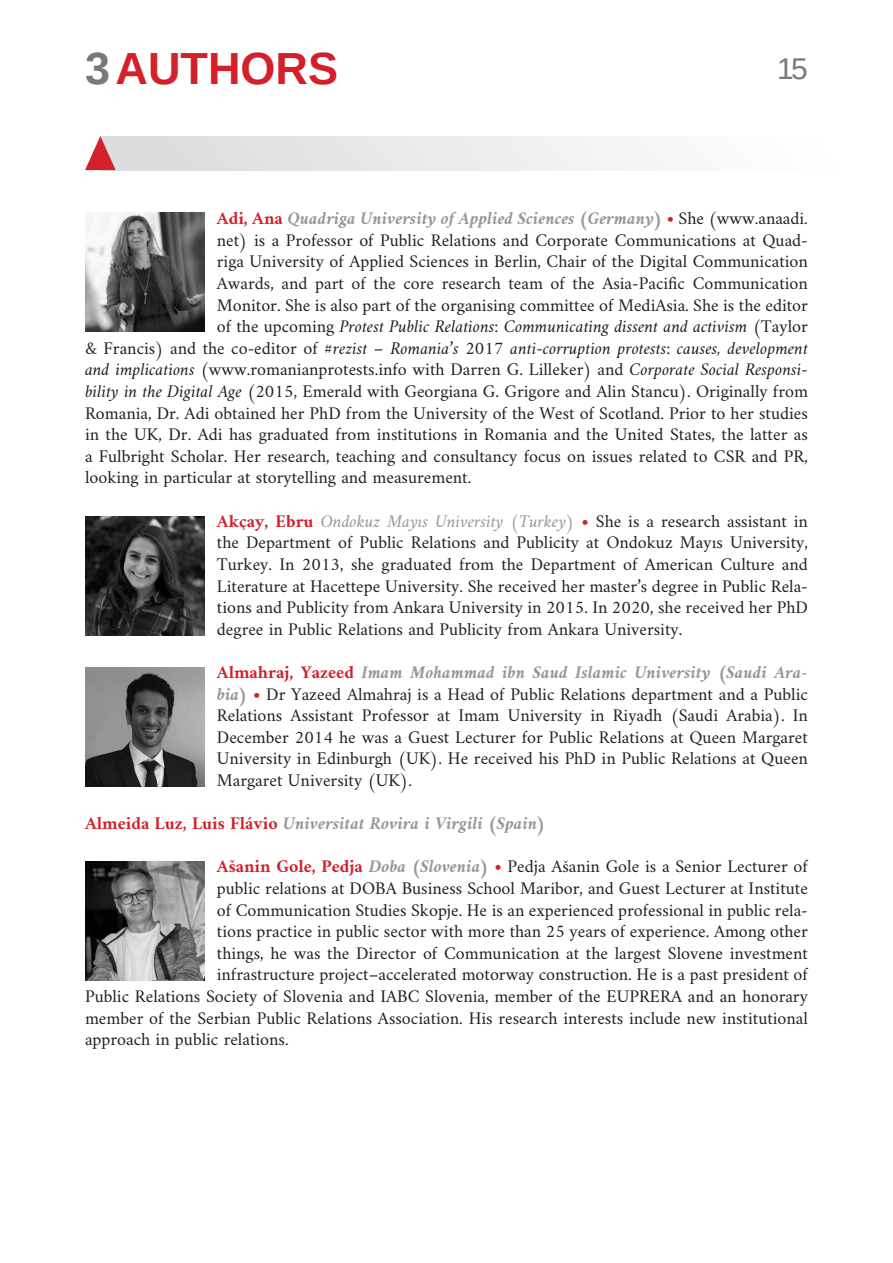
<style>
.page{position:relative;width:893px;height:1263px;background:#fff}
.page>*{position:absolute;margin:0;border:0;box-sizing:border-box;transform-origin:0 0}
.t1{font:700 45px "Arimo";color:#d3202a}
.t2{font:30px "Arimo";color:#78797a}
.Authors{font:18px/21.6px "Amiri";color:#231f20;text-align:justify}
.Authors-2{font:italic 18px "Amiri";color:#231f20}
.Authors-3{font:italic 700 18px "Amiri";color:#95979b}
.s1{color:#78797a}
.s2{font-style:normal;color:#d3202a}
.s3{font-weight:400;font-style:normal;color:#231f20}
.s4{font-style:normal}
.s5{font-style:italic}
.s6{font-weight:700;color:#d3202a}
.s7{font-style:italic;color:#95979b}
.s8{font-weight:700;font-style:italic;color:#95979b}
</style>
<div class="page">
<div style="left:100px;top:136px;width:793px;height:34px;background:linear-gradient(to right,#d9dadd,#fff)"></div>
<svg style="left:85px;top:136px;width:31px;height:34px"></svg>
<img style="left:85px;top:213px;width:119px;height:119px">
<img style="left:85px;top:516px;width:119px;height:119px">
<img style="left:85px;top:667px;width:119px;height:119px">
<img style="left:85px;top:861px;width:119px;height:120px">
<h1 class="t1" style="left:85px;top:38px;width:255px"><span class="s1">3</span>AUTHORS</h1>
<h2 class="t2" style="left:777px;top:50px;width:32px">15</h2>
<p class="Authors-3" style="left:217px;top:207px;width:593px"><span class="s2">Adi, Ana</span> Quadriga University of Applied Sciences (Germany) <span class="s2">•</span> <span class="s3">She (www.anaadi.</span></p>
<p class="Authors" style="left:217px;top:229px;width:593px">net) is a Professor of Public Relations and Corporate Communications at Quad-</p>
<p class="Authors" style="left:217px;top:250px;width:593px">riga University of Applied Sciences in Berlin, Chair of the Digital Communication</p>
<p class="Authors" style="left:217px;top:272px;width:593px">Awards, and part of the core research team of the Asia-Pacific Communication</p>
<p class="Authors" style="left:217px;top:294px;width:593px">Monitor. She is also part of the organising committee of MediAsia. She is the editor</p>
<p class="Authors-2" style="left:217px;top:315px;width:593px"><span class="s4">of the upcoming</span> Protest Public Relations: Communicating dissent and activism <span class="s4">(Taylor</span></p>
<p class="Authors-2" style="left:85px;top:337px;width:724px"><span class="s4">&amp; Francis) and the co-editor of</span> #rezist – Romania’s 2017 anti-corruption protests: causes, development</p>
<p class="Authors" style="left:85px;top:358px;width:724px"><span class="s5">and implications</span> (www.romanianprotests.info with Darren G. Lilleker) and <span class="s5">Corporate Social Responsi-</span></p>
<p class="Authors" style="left:85px;top:380px;width:724px"><span class="s5">bility in the Digital Age</span> (2015, Emerald with Georgiana G. Grigore and Alin Stancu). Originally from</p>
<p class="Authors" style="left:85px;top:402px;width:724px">Romania, Dr. Adi obtained her PhD from the University of the West of Scotland. Prior to her studies</p>
<p class="Authors" style="left:85px;top:423px;width:724px">in the UK, Dr. Adi has graduated from institutions in Romania and the United States, the latter as</p>
<p class="Authors" style="left:85px;top:445px;width:724px">a Fulbright Scholar. Her research, teaching and consultancy focus on issues related to CSR and PR,</p>
<p class="Authors" style="left:85px;top:466px;width:388px">looking in particular at storytelling and measurement.</p>
<p class="Authors" style="left:217px;top:510px;width:593px"><span class="s6">Akçay, Ebru</span> <span class="s7">Ondokuz Mayıs University (Turkey)</span> <span class="s6">•</span> She is a research assistant in the Department of Public Relations and Publicity at Ondokuz Mayıs University, Turkey. In 2013, she graduated from the Department of American Culture and Literature at Hacettepe University. She received her master’s degree in Public Rela&shy;tions and Publicity from Ankara University in 2015. In 2020, she received her PhD degree in Public Relations and Publicity from Ankara University.</p>
<p class="Authors" style="left:217px;top:661px;width:593px"><span class="s6">Almahraj, Yazeed</span> <span class="s8">Imam Mohammad ibn Saud Islamic University (Saudi Ara&shy;bia)</span> <span class="s6">•</span> Dr Yazeed Almahraj is a Head of Public Relations department and a Public Relations Assistant Professor at Imam University in Riyadh (Saudi Arabia). In December 2014 he was a Guest Lecturer for Public Relations at Queen Margaret University in Edinburgh (UK). He received his PhD in Public Relations at Queen Margaret University (UK).</p>
<p class="Authors-3" style="left:85px;top:812px;width:462px"><span class="s2">Almeida Luz, Luis Flávio</span> Universitat Rovira i Virgili (Spain)</p>
<p class="Authors" style="left:217px;top:855px;width:593px"><span class="s6">Ašanin Gole, Pedja</span> <span class="s8">Doba (Slovenia)</span> <span class="s6">•</span> Pedja Ašanin Gole is a Senior Lecturer of</p>
<p class="Authors" style="left:217px;top:877px;width:593px">public relations at DOBA Business School Maribor, and Guest Lecturer at Institute</p>
<p class="Authors" style="left:217px;top:898px;width:593px">of Communication Studies Skopje. He is an experienced professional in public rela-</p>
<p class="Authors" style="left:217px;top:920px;width:593px">tions practice in public sector with more than 25 years of experience. Among other</p>
<p class="Authors" style="left:217px;top:942px;width:593px">things, he was the Director of Communication at the largest Slovene investment</p>
<p class="Authors" style="left:217px;top:963px;width:593px">infrastructure project–accelerated motorway construction. He is a past president of</p>
<p class="Authors" style="left:85px;top:985px;width:724px">Public Relations Society of Slovenia and IABC Slovenia, member of the EUPRERA and an honorary</p>
<p class="Authors" style="left:85px;top:1006px;width:724px">member of the Serbian Public Relations Association. His research interests include new institutional</p>
<p class="Authors" style="left:85px;top:1028px;width:205px">approach in public relations.</p>
</div>
